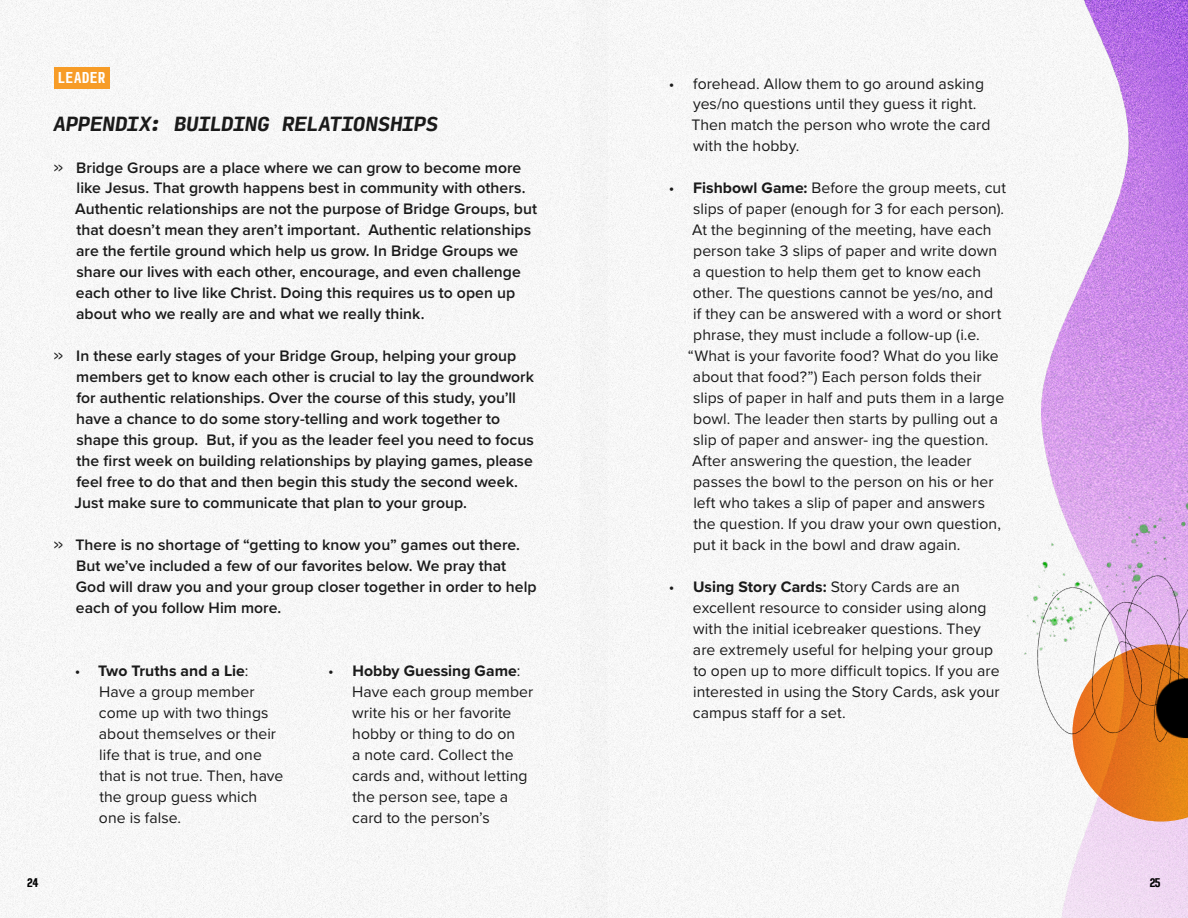
<style>
.page{position:relative;width:1188px;height:918px;background:#fff}
.page>*{position:absolute;margin:0;border:0;box-sizing:border-box;transform-origin:0 0}
.t1{font:italic 700 19.5px "Input Mono";letter-spacing:-.015em;color:#1a1a1a}
.t2{font:15.75px/21px "Proxima Nova";letter-spacing:.005em;color:#1a1a1a}
.t3{font:600 15.75px/21px "Proxima Nova";letter-spacing:.005em;color:#1a1a1a}
.t4{font:700 15px "Input Mono Compressed";color:#fff}
.t5{font:700 12px "Input Mono Compressed";color:#000}
.s1{font-family:"Input Mono";font-weight:400}
.s2{font-weight:700}
</style>
<div class="page">
<img style="left:608px;top:0;width:433px;height:918px">
<img style="left:0;top:0;width:608px;height:918px">
<div style="left:54px;top:67px;width:55px;height:22px;background:#f79c27"></div>
<img style="left:1041px;top:0;width:147px;height:918px">
<img style="left:981px;top:352px;width:207px;height:366px">
<img style="left:1037px;top:574px;width:151px;height:313px">
<svg style="left:1072px;top:644px;width:116px;height:178px;background:#d3823e"></svg>
<p class="t4" style="left:58px;top:64px;width:50px">LEADER</p>
<p class="t1" style="left:54px;top:106px;width:386px">APPENDIX: BUILDING RELATIONSHIPS</p>
<p class="t3" style="left:75px;top:156px;width:463px;text-indent:-22px"><span class="s1">»</span> Bridge Groups are a place where we can grow to become more like Jesus. That growth happens best in community with others.<br>Authentic relationships are not the purpose of Bridge Groups, but that doesn’t mean they aren’t important. Authentic relationships are the fertile ground which help us grow. In Bridge Groups we share our lives with each other, encourage, and even challenge each other to live like Christ. Doing this requires us to open up about who we really are and what we really think.</p>
<p class="t3" style="left:74px;top:345px;width:461px;text-indent:-21px"><span class="s1">»</span> In these early stages of your Bridge Group, helping your group members get to know each other is crucial to lay the groundwork for authentic relationships. Over the course of this study, you’ll have a chance to do some story-telling and work together to shape this group. But, if you as the leader feel you need to focus the first week on building relationships by playing games, please feel free to do that and then begin this study the second week.<br>Just make sure to communicate that plan to your group.</p>
<p class="t3" style="left:76px;top:534px;width:462px;text-indent:-22px"><span class="s1">»</span> There is no shortage of “getting to know you” games out there.<br>But we’ve included a few of our favorites below. We pray that God will draw you and your group closer together in order to help each of you follow Him more.</p>
<p class="t2" style="left:99px;top:660px;width:186px;text-indent:-24px">• <span class="s2">Two Truths and a Lie</span>:<br>Have a group member come up with two things about themselves or their life that is true, and one that is not true. Then, have the group guess which one is false.</p>
<p class="t2" style="left:352px;top:660px;width:183px;text-indent:-24px">• <span class="s2">Hobby Guessing Game</span>:<br>Have each group member write his or her favorite hobby or thing to do on<br>a note card. Collect the cards and, without letting the person see, tape a card to the person’s</p>
<p class="t2" style="left:691px;top:72px;width:301px;text-indent:-22px">• forehead. Allow them to go around asking yes/no questions until they guess it right.<br>Then match the person who wrote the card with the hobby.</p>
<p class="t2" style="left:669px;top:177px;width:339px">• <span class="s2">Fishbowl Game:</span> Before the group meets, cut</p>
<p class="t2" style="left:693px;top:198px;width:313px">slips of paper (enough for 3 for each person).</p>
<p class="t2" style="left:692px;top:219px;width:301px">At the beginning of the meeting, have each</p>
<p class="t2" style="left:693px;top:240px;width:306px">person take 3 slips of paper and write down</p>
<p class="t2" style="left:693px;top:261px;width:290px">a question to help them get to know each</p>
<p class="t2" style="left:693px;top:282px;width:302px">other. The questions cannot be yes/no, and</p>
<p class="t2" style="left:693px;top:303px;width:310px">if they can be answered with a word or short</p>
<p class="t2" style="left:693px;top:324px;width:288px">phrase, they must include a follow-up (i.e.</p>
<p class="t2" style="left:688px;top:345px;width:313px">“What is your favorite food? What do you like</p>
<p class="t2" style="left:693px;top:366px;width:290px">about that food?”) Each person folds their</p>
<p class="t2" style="left:693px;top:387px;width:313px">slips of paper in half and puts them in a large</p>
<p class="t2" style="left:693px;top:408px;width:306px">bowl. The leader then starts by pulling out a</p>
<p class="t2" style="left:693px;top:429px;width:297px">slip of paper and answer- ing the question.</p>
<p class="t2" style="left:692px;top:450px;width:281px">After answering the question, the leader</p>
<p class="t2" style="left:693px;top:471px;width:302px">passes the bowl to the person on his or her</p>
<p class="t2" style="left:693px;top:492px;width:293px">left who takes a slip of paper and answers</p>
<p class="t2" style="left:693px;top:513px;width:309px">the question. If you draw your own question,</p>
<p class="t2" style="left:693px;top:534px;width:269px">put it back in the bowl and draw again.</p>
<p class="t2" style="left:693px;top:576px;width:308px;text-indent:-24px">• <span class="s2">Using Story Cards:</span> Story Cards are an excellent resource to consider using along with the initial icebreaker questions. They are extremely useful for helping your group to open up to more difficult topics. If you are interested in using the Story Cards, ask your campus staff for a set.</p>
<p class="t5" style="left:27px;top:871px;width:13px">24</p>
<p class="t5" style="left:1150px;top:871px;width:13px">25</p>
</div>
